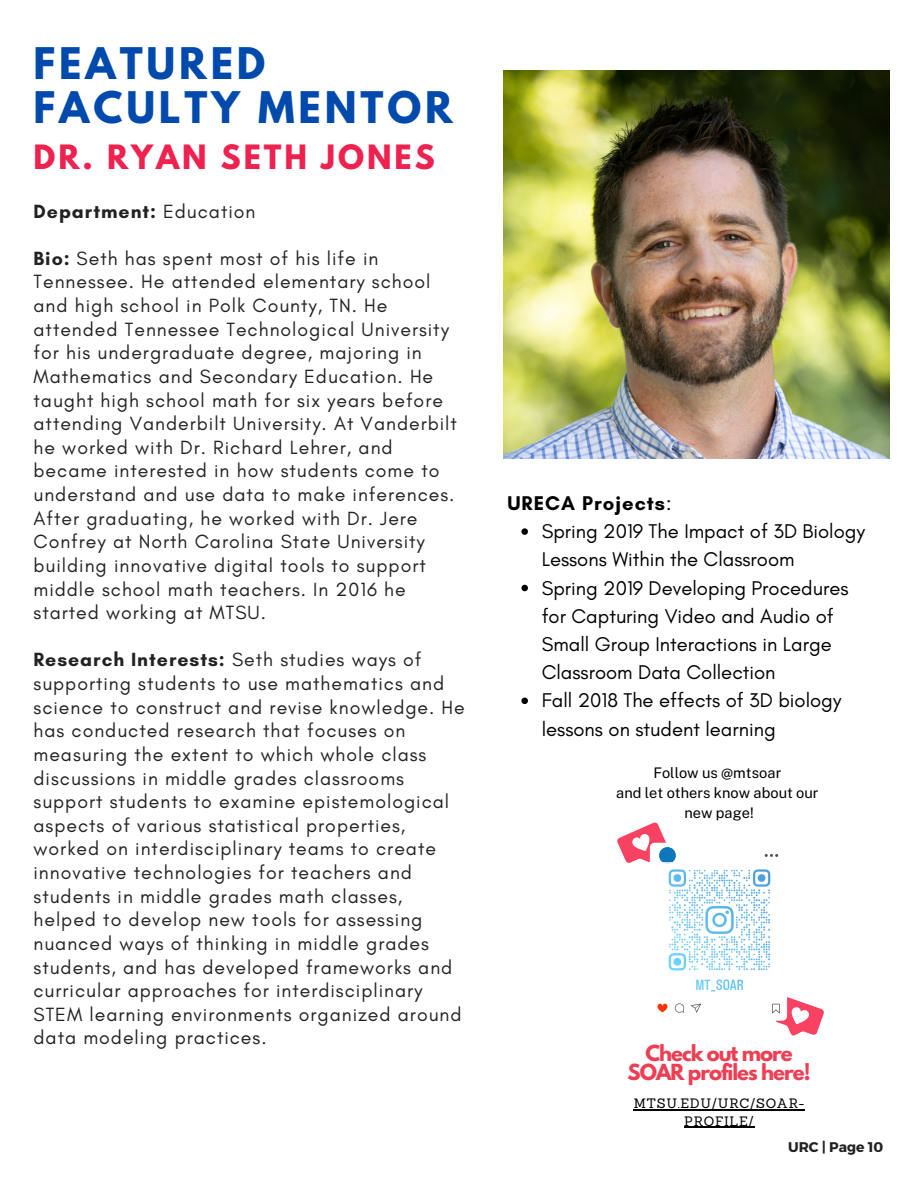
<style>
.page{position:relative;width:918px;height:1188px;background:#fff}
.page>*{position:absolute;margin:0;border:0;box-sizing:border-box;transform-origin:0 0}
.t1{font:700 38.55px/43.8px "League Spartan";letter-spacing:.1em;color:#004aad}
.t2{font:700 29.7px "League Spartan";letter-spacing:.1em;color:#ee214f}
.t3{font:20.25px/28.2px "Glacial Indifference";color:#000}
.t4{font:700 20.25px "Glacial Indifference";letter-spacing:.05em;color:#000}
.t5{font:700 19.65px/18.3px "League Spartan";letter-spacing:-.05em;color:#ee3e54;text-align:center}
.t6{font:19.5px/23.7px "Glacial Indifference";letter-spacing:.05em;color:#222}
.t7{font:700 19.5px "Glacial Indifference";letter-spacing:.05em;color:#222}
.t8{font:14.55px/20px "Public Sans";color:#000;text-align:center}
.t9{font:700 13.95px "Montserrat";color:#222}
.t10{font:13.35px/17.1px "Sanchez";letter-spacing:.05em;color:#000;text-align:center}
.s1{font-weight:400}
.s2{font-weight:700}
</style>
<div class="page">
<img style="left:504px;top:71px;width:386px;height:388px">
<svg style="left:521px;top:528px;width:7px;height:7px"></svg>
<svg style="left:521px;top:585px;width:7px;height:6px"></svg>
<svg style="left:521px;top:698px;width:7px;height:6px"></svg>
<hr style="left:634px;top:1109px;width:171px;height:2px;background:#000">
<hr style="left:684px;top:1127px;width:71px;height:1px;background:#000">
<svg style="left:617px;top:822px;width:207px;height:214px"></svg>
<div style="left:659px;top:847px;width:17px;height:17px;background:#0e77bc;border-radius:50%"></div>
<img style="left:656px;top:862px;width:126px;height:134px">
<h1 class="t1" style="left:34px;top:47px;width:421px">FEATURED<br>FACULTY MENTOR</h1>
<h2 class="t2" style="left:34px;top:142px;width:403px">DR. RYAN SETH JONES</h2>
<p class="t7" style="left:34px;top:199px;width:223px">Department: <span class="s1">Education</span></p>
<p class="t6" style="left:34px;top:246px;width:425px"><span class="s2">Bio:</span> Seth has spent most of his life in Tennessee. He attended elementary school and high school in Polk County, TN. He attended Tennessee Technological University for his undergraduate degree, majoring in Mathematics and Secondary Education. He taught high school math for six years before attending Vanderbilt University. At Vanderbilt he worked with Dr. Richard Lehrer, and became interested in how students come to understand and use data to make inferences.<br>After graduating, he worked with Dr. Jere Confrey at North Carolina State University building innovative digital tools to support middle school math teachers. In 2016 he started working at MTSU.</p>
<p class="t6" style="left:34px;top:648px;width:433px"><span class="s2">Research Interests:</span> Seth studies ways of supporting students to use mathematics and science to construct and revise knowledge. He has conducted research that focuses on measuring the extent to which whole class discussions in middle grades classrooms support students to examine epistemological aspects of various statistical properties, worked on interdisciplinary teams to create innovative technologies for teachers and students in middle grades math classes, helped to develop new tools for assessing nuanced ways of thinking in middle grades students, and has developed frameworks and curricular approaches for interdisciplinary STEM learning environments organized around data modeling practices.</p>
<p class="t4" style="left:507px;top:491px;width:166px">URECA Projects<span class="s1">:</span></p>
<p class="t3" style="left:542px;top:517px;width:325px">Spring 2019 The Impact of 3D Biology<br>Lessons Within the Classroom<br>Spring 2019 Developing Procedures for Capturing Video and Audio of<br>Small Group Interactions in Large<br>Classroom Data Collection<br>Fall 2018 The effects of 3D biology lessons on student learning</p>
<p class="t8" style="left:616px;top:763px;width:204px">Follow us @mtsoar<br>and let others know about our new page!</p>
<p class="t5" style="left:628px;top:1047px;width:184px">Check out more<br>SOAR profiles here!</p>
<p class="t10" style="left:634px;top:1095px;width:172px">MTSU.EDU/URC/SOAR-<br>PROFILE/</p>
<p class="t9" style="left:788px;top:1138px;width:97px">URC | Page 10</p>
</div>
